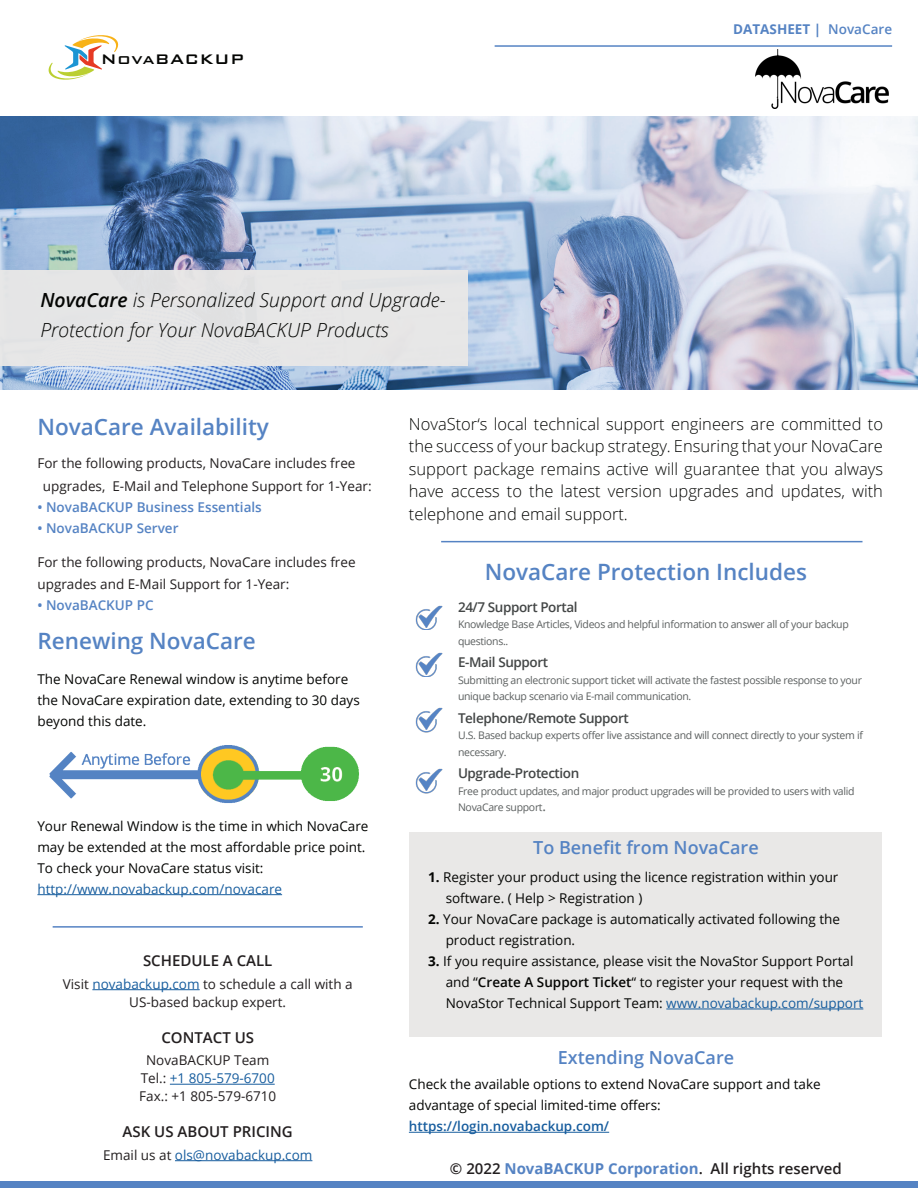
<style>
.page{position:relative;width:918px;height:1188px;background:#fff}
.page>*{position:absolute;margin:0;border:0;box-sizing:border-box;transform-origin:0 0}
.t1{font:600 22.5px "Open Sans";color:#5583c3}
.t2{font:italic 300 19.5px/30px "Open Sans";color:#040503}
.t3{font:500 18.6px "Bank Gothic BT";letter-spacing:.02em;color:#040503}
.t4{font:600 18px "Open Sans";color:#5583c3}
.t5{font:300 16.5px/22.5px "Open Sans";color:#040503;text-align:justify}
.t6{font:600 15px "Open Sans";color:#231f20}
.t7{font:13.5px/21px "Open Sans";color:#040503}
.t8{font:13.5px/18px "Open Sans";color:#231f20}
.t9{font:600 13.5px "Open Sans";letter-spacing:-.03em;color:#434646}
.t10{font:13.5px "Open Sans";color:#175d9e}
.t11{font:600 13.5px "Open Sans";color:#5583c3}
.t12{font:700 13.5px "Open Sans";color:#5583c3}
.t13{font:10.5px/16.5px "Open Sans";letter-spacing:-.03em;color:#5b5f5f}
.s1{font-weight:600}
.s2{color:#175d9e}
.s3{color:#231f20}
.s4{font-size:13.5px}
.s5{font-weight:700}
.s6{font-weight:600;color:#175d9e}
.s7{font-weight:700;color:#5583c3}
</style>
<div class="page">
<div style="left:410px;top:833px;width:472px;height:204px;background:#e9e8e7"></div>
<hr style="left:92px;top:989px;width:108px;height:1px;background:#175d9e">
<hr style="left:170px;top:1084px;width:105px;height:1px;background:#175d9e">
<hr style="left:175px;top:1160px;width:137px;height:1px;background:#175d9e">
<div style="left:0;top:1182px;width:918px;height:6px;background:#5583c3"></div>
<svg style="left:49px;top:35px;width:70px;height:45px"></svg>
<hr style="left:495px;top:45px;width:397px;height:2px;background:#5583c3">
<svg style="left:0;top:116px;width:918px;height:274px;background:#a9bad5"></svg>
<hr style="left:441px;top:541px;width:422px;height:1px;background:#5583c3">
<div style="left:0;top:270px;width:468px;height:96px;background:#e9e8e7"></div>
<img style="left:415px;top:605px;width:28px;height:25px">
<img style="left:415px;top:652px;width:28px;height:25px">
<img style="left:415px;top:707px;width:28px;height:25px">
<img style="left:415px;top:768px;width:28px;height:25px">
<hr style="left:53px;top:926px;width:310px;height:2px;background:#5583c3">
<img style="left:755px;top:50px;width:134px;height:59px">
<hr style="left:666px;top:1009px;width:197px;height:1px;background:#175d9e">
<hr style="left:409px;top:1132px;width:200px;height:1px;background:#175d9e">
<hr style="left:37px;top:894px;width:245px;height:1px;background:#175d9e">
<img style="left:49px;top:745px;width:310px;height:58px">
<p class="t3" style="left:101px;top:49px;width:144px">NovaBACKUP</p>
<p class="t2" style="left:40px;top:284px;width:407px"><span class="s1">NovaCare</span> is Personalized Support and Upgrade-<br>Protection for Your NovaBACKUP Products</p>
<p class="t12" style="left:733px;top:20px;width:160px">DATASHEET | <span class="s1">NovaCare</span></p>
<p class="t1" style="left:37px;top:411px;width:233px">NovaCare Availability</p>
<p class="t8" style="left:37px;top:454px;width:320px">For the following products, NovaCare includes free</p>
<p class="t8" style="left:43px;top:476px;width:330px">upgrades, E-Mail and Telephone Support for 1-Year:</p>
<p class="t11" style="left:37px;top:497px;width:226px">• NovaBACKUP Business Essentials</p>
<p class="t11" style="left:37px;top:518px;width:143px">• NovaBACKUP Server</p>
<p class="t8" style="left:37px;top:550px;width:320px;line-height:22.5px">For the following products, NovaCare includes free upgrades and E-Mail Support for 1-Year:</p>
<p class="t11" style="left:37px;top:596px;width:118px">• NovaBACKUP PC</p>
<p class="t1" style="left:37px;top:625px;width:220px">Renewing NovaCare</p>
<p class="t7" style="left:37px;top:668px;width:324px">The NovaCare Renewal window is anytime before the NovaCare expiration date, extending to 30 days beyond this date.</p>
<p class="t7" style="left:37px;top:815px;width:333px">Your Renewal Window is the time in which NovaCare may be extended at the most affordable price point.<br>To check your NovaCare status visit:</p>
<p class="t10" style="left:37px;top:880px;width:246px">http://www.novabackup.com/novacare</p>
<p class="t6" style="left:143px;top:950px;width:131px">SCHEDULE A CALL</p>
<p class="t8" style="left:63px;top:974px;width:291px;text-align:center">Visit <span class="s2">novabackup.com</span> to schedule a call with a<br>US-based backup expert.</p>
<p class="t6" style="left:161px;top:1027px;width:94px">CONTACT US</p>
<p class="t8" style="left:146px;top:1051px;width:125px">NovaBACKUP Team</p>
<p class="t8" style="left:139px;top:1069px;width:139px">Tel.: <span class="s2">+1 805-579-6700<br></span>Fax.: +1 805-579-6710</p>
<p class="t6" style="left:123px;top:1121px;width:172px">ASK US ABOUT PRICING</p>
<p class="t10" style="left:103px;top:1146px;width:211px"><span class="s3">Email us at</span> ols@novabackup.com</p>
<p class="t5" style="left:409px;top:412px;width:476px">NovaStor‘s local technical support engineers are committed to the success of your backup strategy. Ensuring that your NovaCare support package remains active will guarantee that you always have access to the latest version upgrades and updates, with telephone and email support.</p>
<p class="t1" style="left:485px;top:557px;width:324px">NovaCare Protection Includes</p>
<p class="t9" style="left:458px;top:598px;width:121px">24/7 Support Portal</p>
<p class="t13" style="left:458px;top:616px;width:392px">Knowledge Base Articles, Videos and helpful information to answer all of your backup questions..</p>
<p class="t9" style="left:458px;top:653px;width:92px">E-Mail Support</p>
<p class="t13" style="left:458px;top:671px;width:405px">Submitting an electronic support ticket will activate the fastest possible response to your unique backup scenario via E-mail communication.</p>
<p class="t9" style="left:458px;top:709px;width:172px">Telephone/Remote Support</p>
<p class="t13" style="left:458px;top:727px;width:406px">U.S. Based backup experts offer live assistance and will connect directly to your system if necessary.</p>
<p class="t9" style="left:458px;top:764px;width:123px">Upgrade-Protection</p>
<p class="t13" style="left:458px;top:782px;width:398px">Free product updates, and major product upgrades will be provided to users with valid<br>NovaCare support<span class="s4">.</span></p>
<p class="t4" style="left:533px;top:835px;width:227px">To Benefit from NovaCare</p>
<p class="t7" style="left:446px;top:866px;width:394px;text-indent:-18px"><span class="s5">1.</span> Register your product using the licence registration within your software. ( Help &gt; Registration )</p>
<p class="t7" style="left:446px;top:908px;width:396px;text-indent:-18px"><span class="s5">2.</span> Your NovaCare package is automatically activated following the product registration.</p>
<p class="t7" style="left:446px;top:950px;width:419px;text-indent:-18px"><span class="s5">3.</span> If you require assistance, please visit the NovaStor Support Portal and “<span class="s1">Create A Support Ticket</span>“ to register your request with the<br>NovaStor Technical Support Team: <span class="s2">www.novabackup.com/support</span></p>
<p class="t4" style="left:558px;top:1046px;width:178px">Extending NovaCare</p>
<p class="t7" style="left:409px;top:1074px;width:413px">Check the available options to extend NovaCare support and take</p>
<p class="t7" style="left:409px;top:1095px;width:253px">advantage of special limited-time offers: <span class="s6">https://login.novabackup.com/</span></p>
<p class="t6" style="left:450px;top:1158px;width:393px">© 2022 <span class="s7">NovaBACKUP Corporation</span>. All rights reserved</p>
</div>
